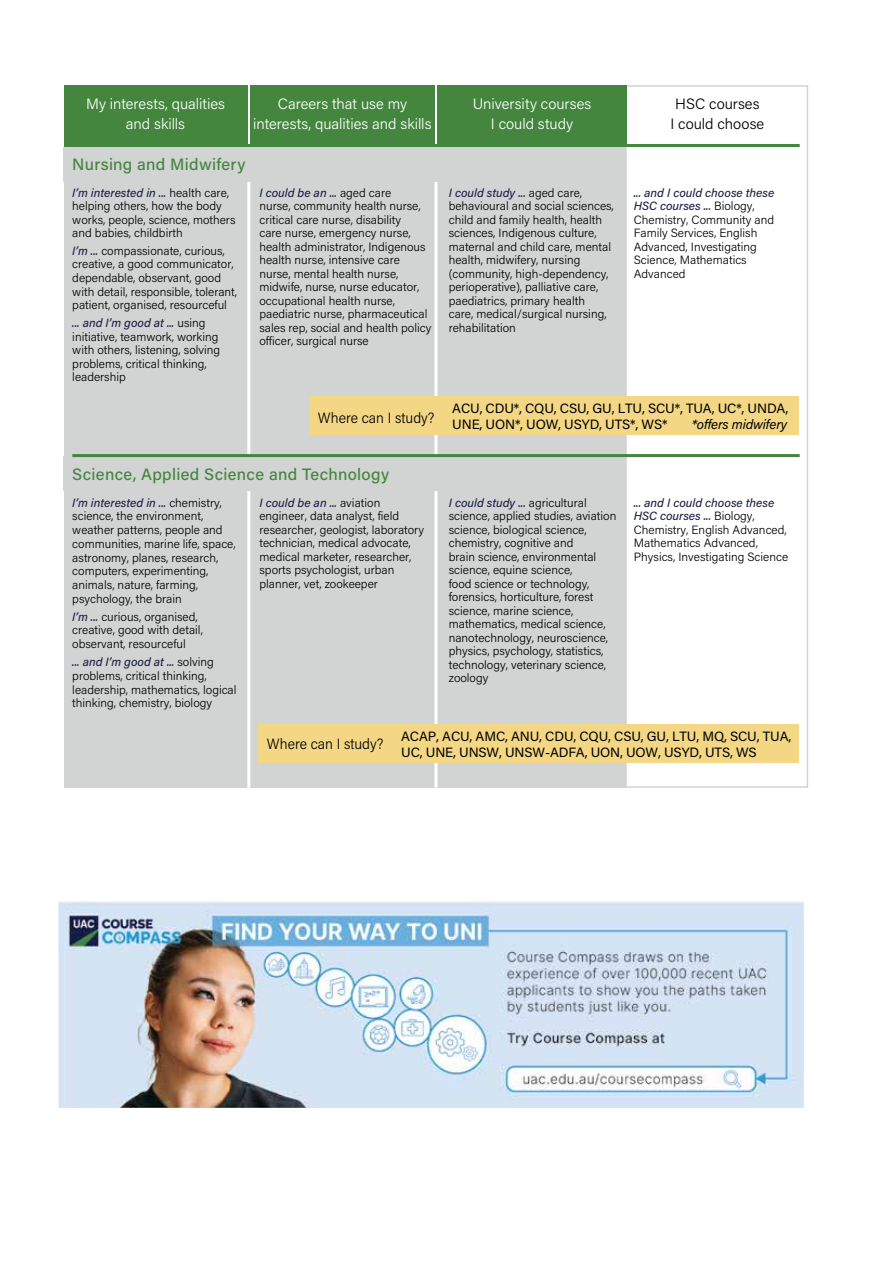
<style>
.page{position:relative;width:872px;height:1263px;background:#fff}
.page>*{position:absolute;margin:0;border:0;box-sizing:border-box;transform-origin:0 0}
.t1{font:500 16.5px "Acumin Pro";letter-spacing:.02em;color:#44863e}
.t2{font:300 15px/20.2px "Acumin Pro";color:#fff;text-align:center}
.t3{font:300 15px/20.2px "Acumin Pro";letter-spacing:.005em;color:#000;text-align:center}
.t4{font:300 15px "Acumin Pro Semi Cond";color:#000}
.t5{font:13.5px/16.2px "Acumin Pro";letter-spacing:-.01em;color:#000}
.t6{font:italic 13.5px "Acumin Pro";letter-spacing:-.01em;color:#000}
.t7{font:300 12px/13.5px "Acumin Pro";color:#000}
.s1{font-weight:500;font-style:italic;color:#1d2246}
</style>
<div class="page">
<div style="left:64px;top:85px;width:561px;height:703px;background:#d2d3d3"></div>
<hr style="left:247px;top:87px;width:3px;height:699px;background:#fff">
<hr style="left:434px;top:87px;width:3px;height:699px;background:#fff">
<div style="left:64px;top:147px;width:404px;height:34px;background:#d2d3d3"></div>
<div style="left:625px;top:85px;width:183px;height:703px;background:#fff;border:2px solid #d2d3d3"></div>
<div style="left:64px;top:457px;width:404px;height:34px;background:#d2d3d3"></div>
<div style="left:64px;top:85px;width:183px;height:62px;background:#44863e"></div>
<div style="left:250px;top:85px;width:184px;height:62px;background:#44863e"></div>
<div style="left:437px;top:85px;width:189px;height:62px;background:#44863e"></div>
<hr style="left:72px;top:454px;width:727px;height:3px;background:#44863e">
<div style="left:259px;top:724px;width:540px;height:39px;background:#f3d784"></div>
<hr style="left:72px;top:144px;width:727px;height:3px;background:#44863e">
<div style="left:310px;top:396px;width:489px;height:39px;background:#f3d784"></div>
<img style="left:59px;top:901px;width:744px;height:206px">
<p class="t2" style="left:86px;top:93px;width:140px">My interests, qualities and skills</p>
<p class="t2" style="left:253px;top:93px;width:180px">Careers that use my interests, qualities and skills</p>
<p class="t2" style="left:473px;top:93px;width:120px">University courses<br>I could study</p>
<p class="t3" style="left:670px;top:93px;width:95px">HSC courses<br>I could choose</p>
<h1 class="t1" style="left:72px;top:153px;width:175px">Nursing and Midwifery</h1>
<p class="t7" style="left:72px;top:185px;width:165px"><span class="s1">I’m interested in ...</span> health care, helping others, how the body works, people, science, mothers and babies, childbirth</p>
<p class="t7" style="left:72px;top:243px;width:166px"><span class="s1">I’m ...</span> compassionate, curious, creative, a good communicator, dependable, observant, good with detail, responsible, tolerant, patient, organised, resourceful</p>
<p class="t7" style="left:72px;top:316px;width:149px"><span class="s1">... and I’m good at ...</span> using initiative, teamwork, working with others, listening, solving problems, critical thinking, leadership</p>
<p class="t7" style="left:259px;top:185px;width:173px"><span class="s1">I could be an ...</span> aged care<br>nurse, community health nurse, critical care nurse, disability<br>care nurse, emergency nurse, health administrator, Indigenous health nurse, intensive care nurse, mental health nurse, midwife, nurse, nurse educator, occupational health nurse, paediatric nurse, pharmaceutical sales rep, social and health policy officer, surgical nurse</p>
<p class="t7" style="left:449px;top:185px;width:167px"><span class="s1">I could study ...</span> aged care, behavioural and social sciences, child and family health, health sciences, Indigenous culture, maternal and child care, mental health, midwifery, nursing (community, high-dependency, perioperative), palliative care, paediatrics, primary health<br>care, medical/surgical nursing, rehabilitation</p>
<p class="t7" style="left:634px;top:185px;width:142px"><span class="s1">... and I could choose these<br>HSC courses ...</span> Biology,<br>Chemistry, Community and<br>Family Services, English<br>Advanced, Investigating<br>Science, Mathematics<br>Advanced</p>
<p class="t5" style="left:318px;top:399px;width:472px;text-indent:134px">ACU, CDU*, CQU, CSU, GU, LTU, SCU*, TUA, UC*, UNDA,<br><sup>Where</sup> <sup>can</sup> <sup>I</sup> <sup>study?</sup> UNE, UON*, UOW, USYD, UTS*, WS*</p>
<p class="t6" style="left:692px;top:415px;width:97px">*offers midwifery</p>
<h1 class="t1" style="left:72px;top:463px;width:318px">Science, Applied Science and Technology</h1>
<p class="t7" style="left:72px;top:495px;width:165px"><span class="s1">I’m interested in ...</span> chemistry, science, the environment, weather patterns, people and communities, marine life, space, astronomy, planes, research, computers, experimenting, animals, nature, farming, psychology, the brain</p>
<p class="t7" style="left:72px;top:609px;width:132px"><span class="s1">I’m ...</span> curious, organised, creative, good with detail, observant, resourceful</p>
<p class="t7" style="left:72px;top:654px;width:166px"><span class="s1">... and I’m good at ...</span> solving problems, critical thinking, leadership, mathematics, logical thinking, chemistry, biology</p>
<p class="t7" style="left:259px;top:495px;width:166px"><span class="s1">I could be an ...</span> aviation engineer, data analyst, field researcher, geologist, laboratory technician, medical advocate, medical marketer, researcher, sports psychologist, urban planner, vet, zookeeper</p>
<p class="t7" style="left:449px;top:495px;width:169px"><span class="s1">I could study ...</span> agricultural science, applied studies, aviation science, biological science, chemistry, cognitive and<br>brain science, environmental science, equine science,<br>food science or technology, forensics, horticulture, forest science, marine science, mathematics, medical science, nanotechnology, neuroscience, physics, psychology, statistics, technology, veterinary science, zoology</p>
<p class="t7" style="left:634px;top:495px;width:156px"><span class="s1">... and I could choose these<br>HSC courses ...</span> Biology,<br>Chemistry, English Advanced,<br>Mathematics Advanced,<br>Physics, Investigating Science</p>
<p class="t4" style="left:267px;top:734px;width:118px">Where can I study?</p>
<p class="t5" style="left:401px;top:727px;width:391px">ACAP, ACU, AMC, ANU, CDU, CQU, CSU, GU, LTU, MQ, SCU, TUA,<br>UC, UNE, UNSW, UNSW-ADFA, UON, UOW, USYD, UTS, WS</p>
</div>
